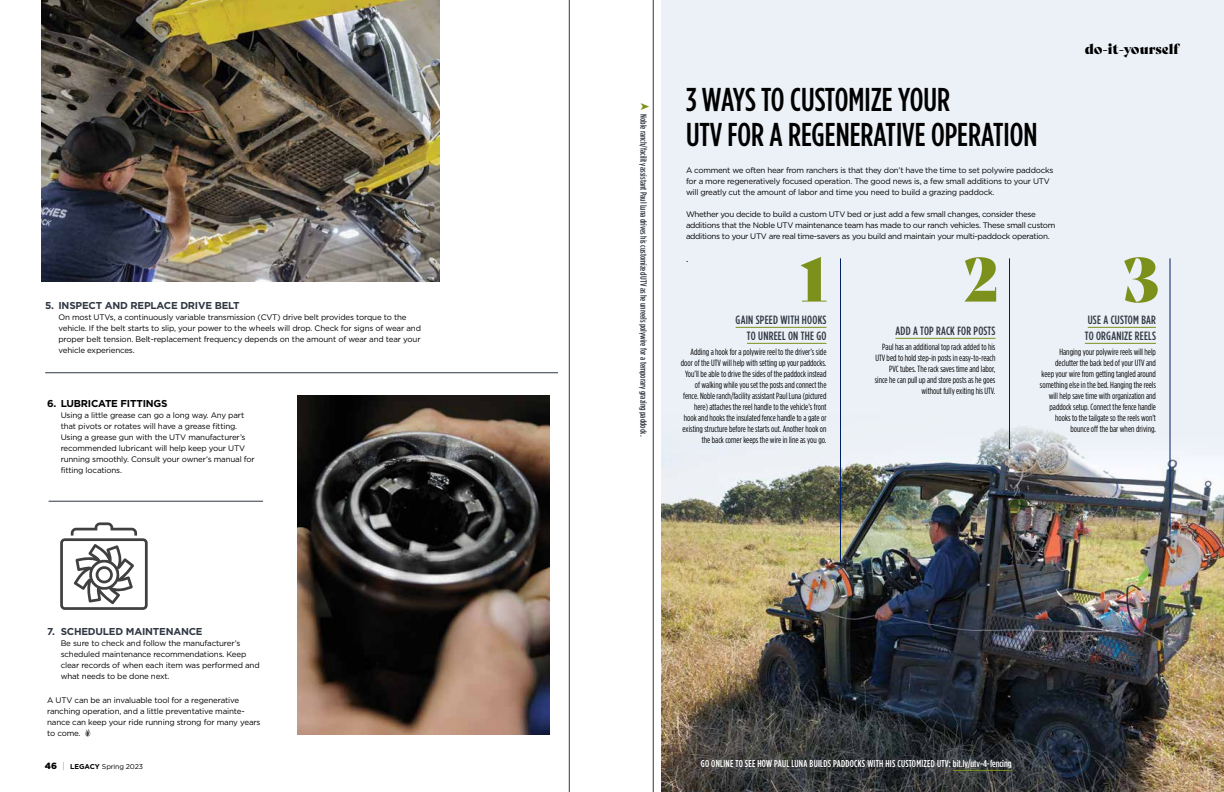
<style>
.page{position:relative;width:1224px;height:792px;background:#fff}
.page>*{position:absolute;margin:0;border:0;box-sizing:border-box;transform-origin:0 0}
.t1{font:60px "Bely Display";color:#7c901c}
.t2{font:500 33px/35.2px "Gotham Condensed";color:#000}
.t3{font:14px "Bely Display";color:#000}
.t4{font:500 12px/16px "Gotham Condensed";letter-spacing:.02em;color:#303843;text-align:right}
.t5{font:500 10px "Gotham Condensed";letter-spacing:.025em;color:#fff}
.t6{font:700 10px "Gotham";letter-spacing:-.02em;color:#303843}
.t7{font:700 10px "Gotham";letter-spacing:-.02em;color:#000}
.t8{font:10px "Gotham Narrow";color:#000}
.t9{font:9px/11px "Gotham Condensed";color:#000;text-align:right}
.t10{font:500 9px "Gotham Condensed";color:#303843}
.t11{font:8px/11px "Gotham";letter-spacing:-.02em;color:#000}
.t12{font:8px/11px "Gotham";letter-spacing:-.04em;color:#000}
.t13{font:7px "Gotham";letter-spacing:-.02em;color:#000}
.s1{font-weight:900;font-size:9px}
.s2{font-weight:100;font-size:9px}
.s3{font-weight:700}
</style>
<div class="page">
<hr style="left:569px;top:0;width:1px;height:792px;background:#303843">
<hr style="left:653px;top:0;width:1px;height:792px;background:#303843">
<div style="left:662px;top:0;width:562px;height:792px;background:#ecf1f7"></div>
<img style="left:662px;top:410px;width:562px;height:382px">
<img style="left:42px;top:0;width:398px;height:281px">
<hr style="left:49px;top:501px;width:214px;height:1px;background:#303843">
<hr style="left:45px;top:373px;width:513px;height:1px;background:#303843">
<img style="left:297px;top:396px;width:253px;height:339px">
<svg style="left:60px;top:522px;width:88px;height:88px"></svg>
<hr style="left:736px;top:327px;width:90px;height:1px;background:#7c901c">
<hr style="left:747px;top:343px;width:80px;height:1px;background:#7c901c">
<hr style="left:895px;top:338px;width:101px;height:1px;background:#7c901c">
<hr style="left:1088px;top:327px;width:68px;height:1px;background:#7c901c">
<hr style="left:1085px;top:343px;width:71px;height:1px;background:#7c901c">
<svg style="left:85px;top:730px;width:5px;height:6px"></svg>
<hr style="left:1170px;top:258px;width:1px;height:276px;background:#002169">
<hr style="left:840px;top:258px;width:1px;height:304px;background:#002169">
<hr style="left:1009px;top:258px;width:1px;height:191px;background:#002169">
<hr style="left:953px;top:770px;width:59px;height:1px;background:#7c901c">
<p class="t6" style="left:45px;top:299px;width:196px">5. INSPECT AND REPLACE DRIVE BELT</p>
<p class="t11" style="left:58px;top:312px;width:364px">On most UTVs, a continuously variable transmission (CVT) drive belt provides torque to the vehicle. If the belt starts to slip, your power to the wheels will drop. Check for signs of wear and proper belt tension. Belt-replacement frequency depends on the amount of wear and tear your vehicle experiences.</p>
<p class="t7" style="left:47px;top:397px;width:122px">6. LUBRICATE FITTINGS</p>
<p class="t11" style="left:61px;top:410px;width:196px">Using a little grease can go a long way. Any part that pivots or rotates will have a grease fitting.<br>Using a grease gun with the UTV manufacturer’s recommended lubricant will help keep your UTV running smoothly. Consult your owner’s manual for fitting locations.</p>
<p class="t6" style="left:47px;top:625px;width:157px">7. SCHEDULED MAINTENANCE</p>
<p class="t11" style="left:61px;top:637px;width:201px">Be sure to check and follow the manufacturer’s scheduled maintenance recommendations. Keep clear records of when each item was performed and what needs to be done next.</p>
<p class="t11" style="left:47px;top:695px;width:215px">A UTV can be an invaluable tool for a regenerative ranching operation, and a little preventative mainte&shy;nance can keep your ride running strong for many years to come.</p>
<p class="t13" style="left:45px;top:762px;width:100px"><span class="s1">46</span> <span class="s2">|</span> <span class="s3">LEGACY</span> Spring 2023</p>
<p class="t10" style="left:649px;top:114px;width:324px;rotate:90deg">Noble ranch/facility assistant Paul Luna drives his customized UTV as he unreels polywire for a temporary grazing paddock.</p>
<h3 class="t3" style="left:1085px;top:38px;width:96px">do-it-yourself</h3>
<h2 class="t2" style="left:686px;top:82px;width:353px">3 WAYS TO CUSTOMIZE YOUR<br>UTV FOR A REGENERATIVE OPERATION</h2>
<p class="t11" style="left:686px;top:164px;width:369px">A comment we often hear from ranchers is that they don’t have the time to set polywire paddocks for a more regeneratively focused operation. The good news is, a few small additions to your UTV will greatly cut the amount of labor and time you need to build a grazing paddock.</p>
<p class="t12" style="left:686px;top:209px;width:371px">Whether you decide to build a custom UTV bed or just add a few small changes, consider these additions that the Noble UTV maintenance team has made to our ranch vehicles. These small custom additions to your UTV are real time-savers as you build and maintain your multi-paddock operation.</p>
<p class="t8" style="left:686px;top:253px;width:4px">.</p>
<h1 class="t1" style="left:800px;top:231px;width:28px">1</h1>
<h1 class="t1" style="left:964px;top:231px;width:36px">2</h1>
<h1 class="t1" style="left:1123px;top:231px;width:37px">3</h1>
<h3 class="t4" style="left:736px;top:312px;width:92px">GAIN SPEED WITH HOOKS<br>TO UNREEL ON THE GO</h3>
<p class="t9" style="left:681px;top:347px;width:147px">Adding a hook for a polywire reel to the driver’s side door of the UTV will help with setting up your paddocks.<br>You’ll be able to drive the sides of the paddock instead of walking while you set the posts and connect the fence. Noble ranch/facility assistant Paul Luna (pictured here) attaches the reel handle to the vehicle’s front hook and hooks the insulated fence handle to a gate or existing structure before he starts out. Another hook on the back corner keeps the wire in line as you go.</p>
<h3 class="t4" style="left:895px;top:323px;width:102px">ADD A TOP RACK FOR POSTS</h3>
<p class="t9" style="left:875px;top:342px;width:122px">Paul has an additional top rack added to his UTV bed to hold step-in posts in easy-to-reach PVC tubes. The rack saves time and labor, since he can pull up and store posts as he goes without fully exiting his UTV.</p>
<h3 class="t4" style="left:1085px;top:312px;width:73px;text-align:left">USE A CUSTOM BAR<br>TO ORGANIZE REELS</h3>
<p class="t9" style="left:1040px;top:347px;width:118px">Hanging your polywire reels will help declutter the back bed of your UTV and<br>keep your wire from getting tangled around something else in the bed. Hanging the reels will help save time with organization and paddock setup. Connect the fence handle hooks to the tailgate so the reels won’t bounce off the bar when driving.</p>
<p class="t5" style="left:701px;top:758px;width:312px">GO ONLINE TO SEE HOW PAUL LUNA BUILDS PADDOCKS WITH HIS CUSTOMIZED UTV: bit.ly/utv-4-fencing</p>
</div>
